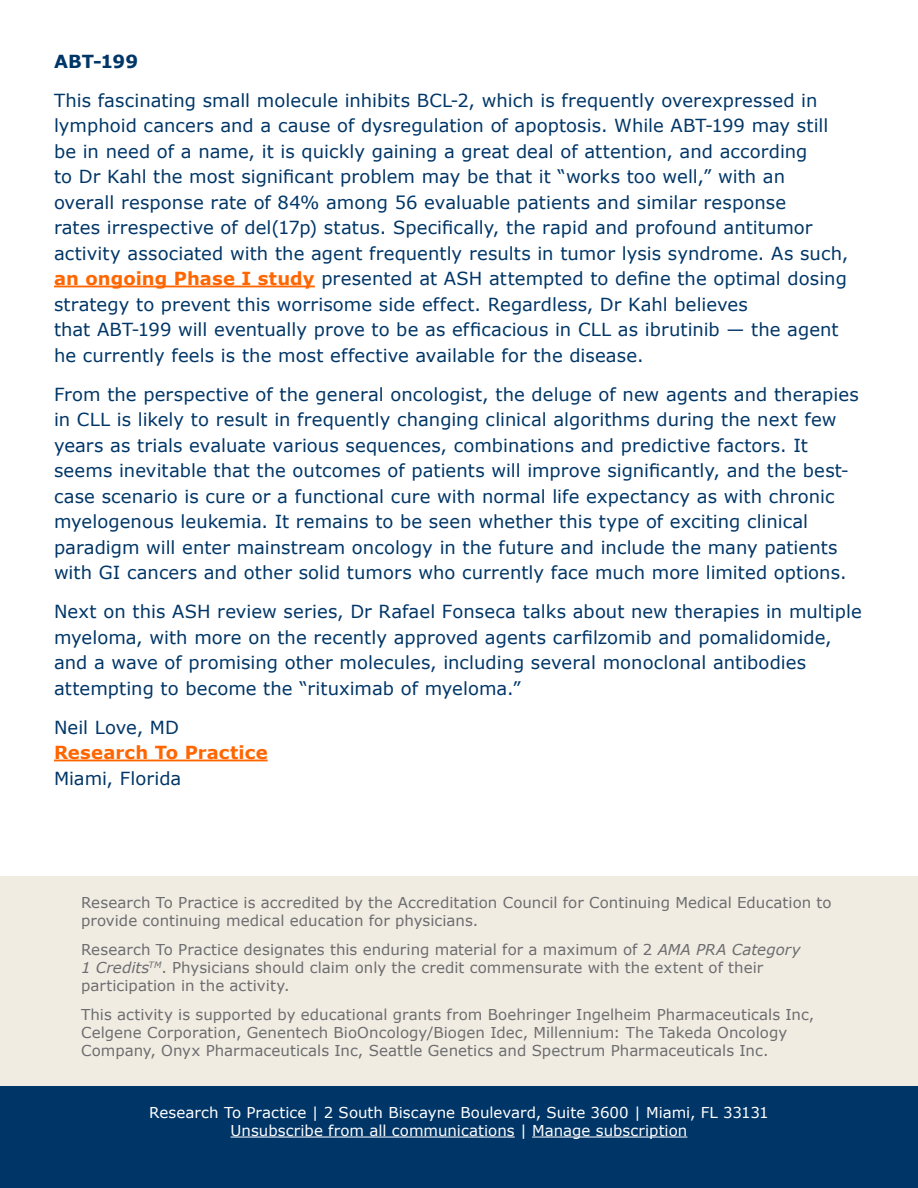
<style>
.page{position:relative;width:918px;height:1188px;background:#fff}
.page>*{position:absolute;margin:0;border:0;box-sizing:border-box;transform-origin:0 0}
.t1{font:18px/25.5px "Verdana";letter-spacing:.005em;color:#003667}
.t2{font:700 18px "Verdana";letter-spacing:.015em;color:#f60}
.t3{font:700 18px "Verdana";color:#003667}
.t4{font:15px/18px "Verdana";letter-spacing:.005em;color:#6c6d70}
.t5{font:15px/18px "Verdana";letter-spacing:.005em;color:#fff;text-align:center}
.s1{font-weight:700;color:#f60}
.s2{font-style:italic}
</style>
<div class="page">
<hr style="left:54px;top:286px;width:261px;height:1px;background:#f60">
<hr style="left:54px;top:760px;width:214px;height:1px;background:#f60">
<div style="left:0;top:1086px;width:918px;height:102px;background:#003667"></div>
<hr style="left:231px;top:1137px;width:284px;height:1px;background:#fff">
<hr style="left:532px;top:1137px;width:155px;height:1px;background:#fff">
<div style="left:0;top:876px;width:918px;height:210px;background:#f1ece2"></div>
<p class="t3" style="left:54px;top:50px;width:86px">ABT-199</p>
<p class="t1" style="left:54px;top:88px;width:796px">This fascinating small molecule inhibits BCL-2, which is frequently overexpressed in lymphoid cancers and a cause of dysregulation of apoptosis. While ABT-199 may still be in need of a name, it is quickly gaining a great deal of attention, and according<br>to Dr Kahl the most significant problem may be that it “works too well,” with an overall response rate of 84% among 56 evaluable patients and similar response<br>rates irrespective of del(17p) status. Specifically, the rapid and profound antitumor activity associated with the agent frequently results in tumor lysis syndrome. As such, <span class="s1">an ongoing Phase I study</span> presented at ASH attempted to define the optimal dosing strategy to prevent this worrisome side effect. Regardless, Dr Kahl believes<br>that ABT-199 will eventually prove to be as efficacious in CLL as ibrutinib — the agent he currently feels is the most effective available for the disease.</p>
<p class="t1" style="left:54px;top:382px;width:806px">From the perspective of the general oncologist, the deluge of new agents and therapies in CLL is likely to result in frequently changing clinical algorithms during the next few years as trials evaluate various sequences, combinations and predictive factors. It seems inevitable that the outcomes of patients will improve significantly, and the best&shy;case scenario is cure or a functional cure with normal life expectancy as with chronic myelogenous leukemia. It remains to be seen whether this type of exciting clinical paradigm will enter mainstream oncology in the future and include the many patients with GI cancers and other solid tumors who currently face much more limited options.</p>
<p class="t1" style="left:54px;top:599px;width:809px">Next on this ASH review series, Dr Rafael Fonseca talks about new therapies in multiple myeloma, with more on the recently approved agents carfilzomib and pomalidomide, and a wave of promising other molecules, including several monoclonal antibodies attempting to become the “rituximab of myeloma.”</p>
<p class="t1" style="left:54px;top:715px;width:127px">Neil Love, MD</p>
<p class="t2" style="left:54px;top:741px;width:215px">Research To Practice</p>
<p class="t1" style="left:54px;top:766px;width:129px">Miami, Florida</p>
<p class="t4" style="left:81px;top:894px;width:752px">Research To Practice is accredited by the Accreditation Council for Continuing Medical Education to provide continuing medical education for physicians.</p>
<p class="t4" style="left:81px;top:941px;width:721px">Research To Practice designates this enduring material for a maximum of 2 <span class="s2">AMA PRA Category<br>1 Credits</span><sup>TM</sup>. Physicians should claim only the credit commensurate with the extent of their participation in the activity.</p>
<p class="t4" style="left:81px;top:1005px;width:735px">This activity is supported by educational grants from Boehringer Ingelheim Pharmaceuticals Inc,<br>Celgene Corporation, Genentech BioOncology/Biogen Idec, Millennium: The Takeda Oncology<br>Company, Onyx Pharmaceuticals Inc, Seattle Genetics and Spectrum Pharmaceuticals Inc.</p>
<p class="t5" style="left:149px;top:1103px;width:621px">Research To Practice | 2 South Biscayne Boulevard, Suite 3600 | Miami, FL 33131<br>Unsubscribe from all communications | Manage subscription</p>
</div>
